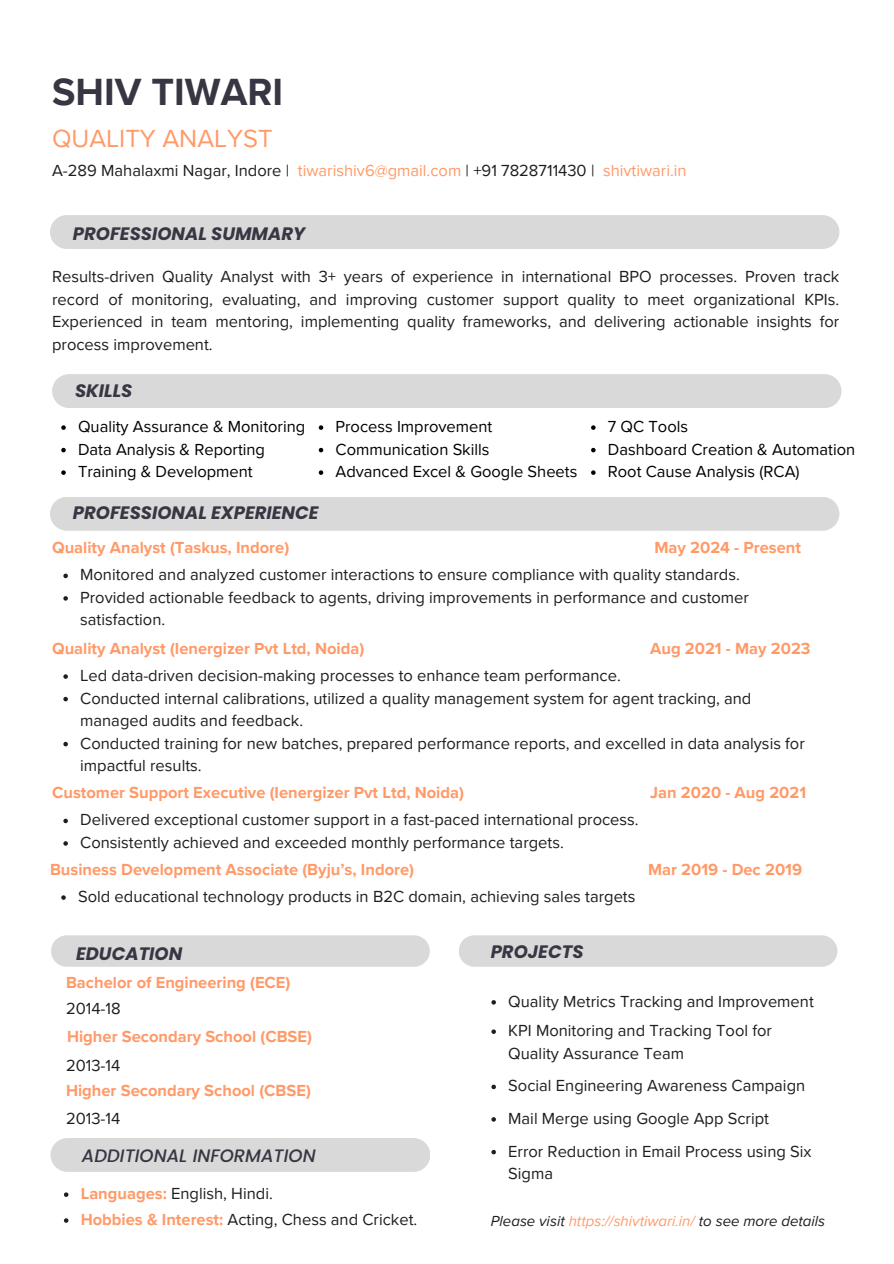
<style>
.page{position:relative;width:894px;height:1264px;background:#fff}
.page>*{position:absolute;margin:0;border:0;box-sizing:border-box;transform-origin:0 0}
.t1{font:700 39px "Proxima Nova";color:#373643}
.t2{font:25.5px "Proxima Nova";color:#ff9a68}
.t3{font:italic 700 18px "Poppins";color:#373643}
.t4{font:italic 500 18px "Poppins";color:#373643}
.t5{font:16.5px/22.5px "Proxima Nova";color:#1e1e1e}
.t6{font:700 16.5px "Proxima Nova";color:#ff9a68}
.t7{font:16.5px "Proxima Nova";color:#000}
.t8{font:16.5px "Proxima Nova";color:#ff9a68}
.t9{font:italic 15px "Proxima Nova";color:#1e1e1e}
.s1{color:#ff9a68}
.s2{font-weight:700;color:#ff9a68}
</style>
<div class="page">
<div style="left:50px;top:215px;width:789px;height:34px;background:#d9d9d9;border-radius:17px"></div>
<svg style="left:64px;top:1192px;width:4px;height:4px"></svg>
<svg style="left:64px;top:1218px;width:4px;height:4px"></svg>
<div style="left:51px;top:935px;width:378px;height:31px;background:#d9d9d9"></div>
<svg style="left:63px;top:674px;width:5px;height:5px"></svg>
<svg style="left:63px;top:697px;width:5px;height:4px"></svg>
<svg style="left:63px;top:742px;width:5px;height:4px"></svg>
<svg style="left:63px;top:573px;width:5px;height:5px"></svg>
<svg style="left:63px;top:596px;width:5px;height:4px"></svg>
<div style="left:52px;top:374px;width:789px;height:34px;background:#d9d9d9;border-radius:17px"></div>
<div style="left:50px;top:497px;width:789px;height:33px;background:#d9d9d9;border-radius:17px"></div>
<div style="left:50px;top:1137px;width:380px;height:34px;background:#d9d9d9;border-radius:17px"></div>
<svg style="left:61px;top:425px;width:5px;height:5px"></svg>
<svg style="left:61px;top:448px;width:5px;height:4px"></svg>
<svg style="left:61px;top:470px;width:5px;height:5px"></svg>
<svg style="left:319px;top:425px;width:4px;height:5px"></svg>
<svg style="left:319px;top:448px;width:4px;height:4px"></svg>
<svg style="left:319px;top:470px;width:4px;height:5px"></svg>
<svg style="left:591px;top:425px;width:4px;height:5px"></svg>
<svg style="left:591px;top:448px;width:4px;height:4px"></svg>
<svg style="left:591px;top:470px;width:4px;height:5px"></svg>
<svg style="left:63px;top:818px;width:5px;height:5px"></svg>
<svg style="left:63px;top:841px;width:5px;height:4px"></svg>
<svg style="left:61px;top:895px;width:5px;height:4px"></svg>
<div style="left:459px;top:935px;width:378px;height:31px;background:#d9d9d9"></div>
<svg style="left:491px;top:1000px;width:5px;height:4px"></svg>
<svg style="left:491px;top:1029px;width:5px;height:4px"></svg>
<svg style="left:491px;top:1117px;width:5px;height:4px"></svg>
<svg style="left:491px;top:1149px;width:5px;height:5px"></svg>
<svg style="left:491px;top:1084px;width:5px;height:5px"></svg>
<h4 class="t1" style="left:52px;top:70px;width:232px">SHIV TIWARI</h4>
<h4 class="t2" style="left:52px;top:124px;width:222px">QUALITY ANALYST</h4>
<p class="t5" style="left:52px;top:159px;width:543px">A-289 Mahalaxmi Nagar, Indore | <span class="s1">tiwarishiv6@gmail.com</span> | +91 7828711430 |</p>
<p class="t8" style="left:603px;top:161px;width:85px">shivtiwari.in</p>
<h1 class="t3" style="left:73px;top:221px;width:234px">PROFESSIONAL SUMMARY</h1>
<h4 class="t5" style="left:52px;top:266px;width:788px;text-align:justify">Results-driven Quality Analyst with 3+ years of experience in international BPO processes. Proven track record of monitoring, evaluating, and improving customer support quality to meet organizational KPIs.<br>Experienced in team mentoring, implementing quality frameworks, and delivering actionable insights for process improvement.</h4>
<h4 class="t3" style="left:75px;top:378px;width:59px">SKILLS</h4>
<h4 class="t7" style="left:78px;top:417px;width:229px">Quality Assurance &amp; Monitoring</h4>
<h4 class="t7" style="left:78px;top:439px;width:188px">Data Analysis &amp; Reporting</h4>
<p class="t7" style="left:78px;top:462px;width:176px">Training &amp; Development</p>
<p class="t3" style="left:73px;top:500px;width:247px">PROFESSIONAL EXPERIENCE</p>
<p class="t7" style="left:335px;top:417px;width:158px">Process Improvement</p>
<h4 class="t7" style="left:335px;top:439px;width:155px">Communication Skills</h4>
<h4 class="t7" style="left:335px;top:462px;width:243px">Advanced Excel &amp; Google Sheets</h4>
<p class="t7" style="left:607px;top:417px;width:82px">7 QC Tools</p>
<h3 class="t7" style="left:607px;top:439px;width:249px">Dashboard Creation &amp; Automation</h3>
<h4 class="t7" style="left:607px;top:462px;width:193px">Root Cause Analysis (RCA)</h4>
<p class="t6" style="left:52px;top:538px;width:238px">Quality Analyst (Taskus, Indore)</p>
<p class="t6" style="left:654px;top:538px;width:148px">May 2024 - Present</p>
<p class="t5" style="left:80px;top:564px;width:661px">Monitored and analyzed customer interactions to ensure compliance with quality standards.</p>
<h3 class="t5" style="left:80px;top:586px;width:670px">Provided actionable feedback to agents, driving improvements in performance and customer satisfaction.</h3>
<p class="t6" style="left:52px;top:638px;width:313px">Quality Analyst (Ienergizer Pvt Ltd, Noida)</p>
<p class="t6" style="left:650px;top:638px;width:162px">Aug 2021 - May 2023</p>
<p class="t5" style="left:80px;top:664px;width:542px">Led data-driven decision-making processes to enhance team performance.</p>
<p class="t5" style="left:80px;top:687px;width:672px">Conducted internal calibrations, utilized a quality management system for agent tracking, and managed audits and feedback.</p>
<p class="t5" style="left:80px;top:732px;width:726px">Conducted training for new batches, prepared performance reports, and excelled in data analysis for impactful results.</p>
<h4 class="t6" style="left:52px;top:783px;width:413px">Customer Support Executive (Ienergizer Pvt Ltd, Noida)</h4>
<h5 class="t6" style="left:650px;top:783px;width:157px">Jan 2020 - Aug 2021</h5>
<h5 class="t5" style="left:80px;top:809px;width:560px">Delivered exceptional customer support in a fast-paced international process.</h5>
<h4 class="t5" style="left:80px;top:831px;width:485px">Consistently achieved and exceeded monthly performance targets.</h4>
<h3 class="t6" style="left:50px;top:860px;width:365px">Business Development Associate (Byju’s, Indore)</h3>
<h5 class="t6" style="left:648px;top:860px;width:155px">Mar 2019 - Dec 2019</h5>
<p class="t5" style="left:78px;top:885px;width:558px">Sold educational technology products in B2C domain, achieving sales targets</p>
<p class="t3" style="left:76px;top:941px;width:108px">EDUCATION</p>
<p class="t6" style="left:66px;top:972px;width:226px">Bachelor of Engineering (ECE)</p>
<h3 class="t5" style="left:66px;top:997px;width:56px">2014-18</h3>
<h5 class="t6" style="left:67px;top:1026px;width:246px">Higher Secondary School (CBSE)</h5>
<h3 class="t5" style="left:66px;top:1054px;width:56px">2013-14</h3>
<h3 class="t6" style="left:66px;top:1080px;width:246px">Higher Secondary School (CBSE)</h3>
<p class="t5" style="left:66px;top:1107px;width:56px">2013-14</p>
<p class="t4" style="left:82px;top:1142px;width:235px">ADDITIONAL INFORMATION</p>
<h2 class="t5" style="left:81px;top:1182px;width:193px"><span class="s2">Languages:</span> English, Hindi.</h2>
<h5 class="t5" style="left:81px;top:1208px;width:338px"><span class="s2">Hobbies &amp; Interest:</span> Acting, Chess and Cricket.</h5>
<p class="t3" style="left:490px;top:939px;width:94px">PROJECTS</p>
<p class="t5" style="left:508px;top:990px;width:307px">Quality Metrics Tracking and Improvement</p>
<p class="t5" style="left:508px;top:1019px;width:265px">KPI Monitoring and Tracking Tool for<br>Quality Assurance Team</p>
<p class="t5" style="left:508px;top:1075px;width:298px">Social Engineering Awareness Campaign</p>
<p class="t5" style="left:508px;top:1107px;width:262px">Mail Merge using Google App Script</p>
<p class="t5" style="left:508px;top:1140px;width:305px">Error Reduction in Email Process using Six<br>Sigma</p>
<p class="t9" style="left:490px;top:1211px;width:336px">Please visit <span class="s1">https://shivtiwari.in/</span> to see more details</p>
</div>
